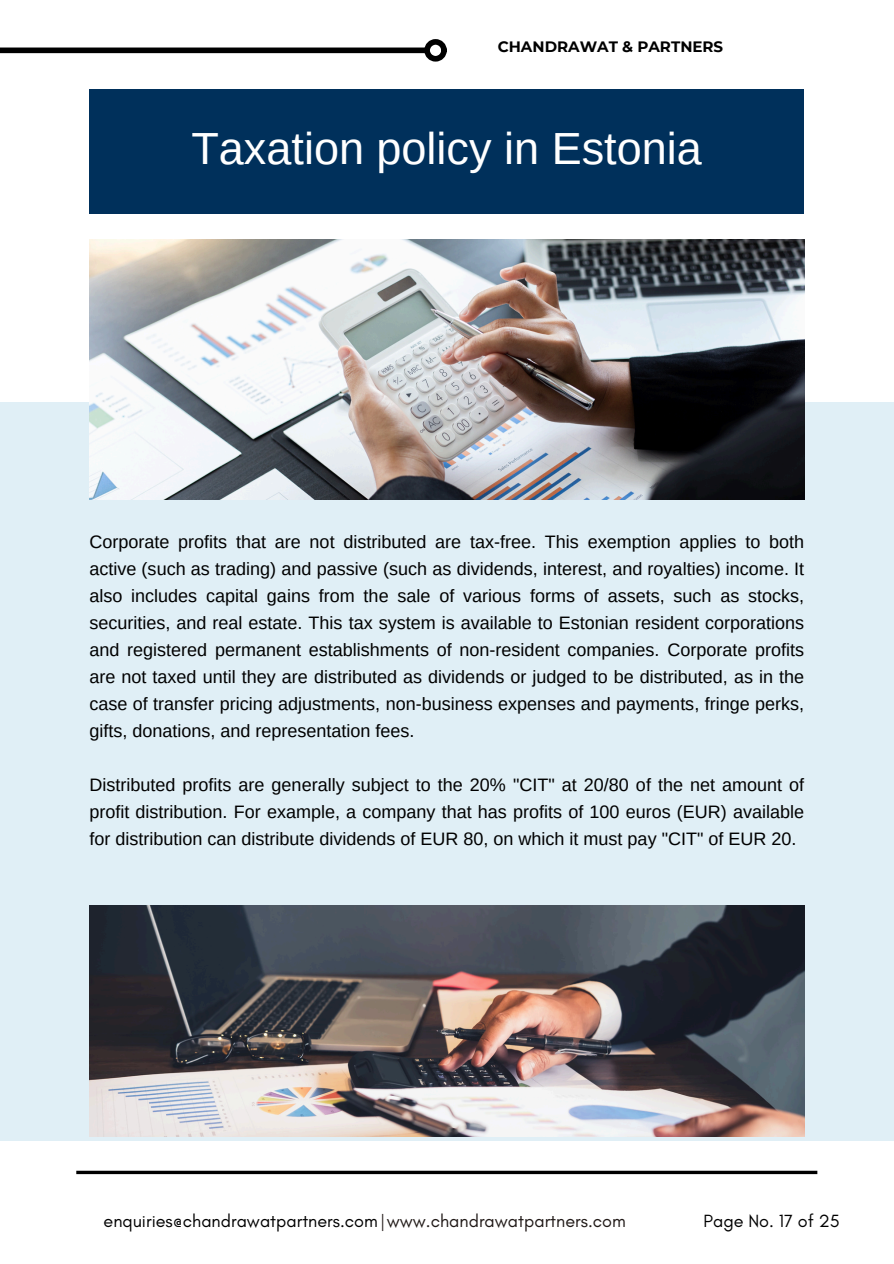
<style>
.page{position:relative;width:894px;height:1264px;background:#fff}
.page>*{position:absolute;margin:0;border:0;box-sizing:border-box;transform-origin:0 0}
.t1{font:45px "Arimo";color:#fff}
.t2{font:18px/27px "Arimo";color:#000;text-align:justify}
.t3{font:18px "Glacial Indifference";color:#000}
.t4{font:700 15px "Montserrat";color:#000}
.s1{color:#201917}
</style>
<div class="page">
<div style="left:0;top:402px;width:893px;height:738px;background:#e0eff6"></div>
<img style="left:89px;top:239px;width:715px;height:260px">
<img style="left:89px;top:905px;width:715px;height:231px">
<div style="left:0;top:48px;width:425px;height:5px;background:#000"></div>
<div style="left:424px;top:39px;width:22px;height:23px;border:6px solid #000;border-radius:50%"></div>
<div style="left:89px;top:89px;width:714px;height:125px;background:#00305b"></div>
<svg style="left:76px;top:1170px;width:741px;height:4px;background:#2f2f2f"></svg>
<h1 class="t4" style="left:497px;top:37px;width:227px">CHANDRAWAT &amp; PARTNERS</h1>
<p class="t1" style="left:191px;top:123px;width:511px">Taxation policy in Estonia</p>
<p class="t2" style="left:89px;top:528px;width:716px">Corporate profits that are not distributed are tax-free. This exemption applies to both active (such as trading) and passive (such as dividends, interest, and royalties) income. It also includes capital gains from the sale of various forms of assets, such as stocks, securities, and real estate. This tax system is available to Estonian resident corporations and registered permanent establishments of non-resident companies. Corporate profits are not taxed until they are distributed as dividends or judged to be distributed, as in the case of transfer pricing adjustments, non-business expenses and payments, fringe perks, gifts, donations, and representation fees.</p>
<p class="t2" style="left:89px;top:771px;width:716px">Distributed profits are generally subject to the 20% "CIT" at 20/80 of the net amount of profit distribution. For example, a company that has profits of 100 euros (EUR) available for distribution can distribute dividends of EUR 80, on which it must pay "CIT" of EUR 20.</p>
<p class="t3" style="left:103px;top:1210px;width:523px">enquiries@chandrawatpartners.com <span class="s1">|www.chandrawatpartners.com</span></p>
<h2 class="t3" style="left:703px;top:1210px;width:137px">Page No. 17 of 25</h2>
</div>
